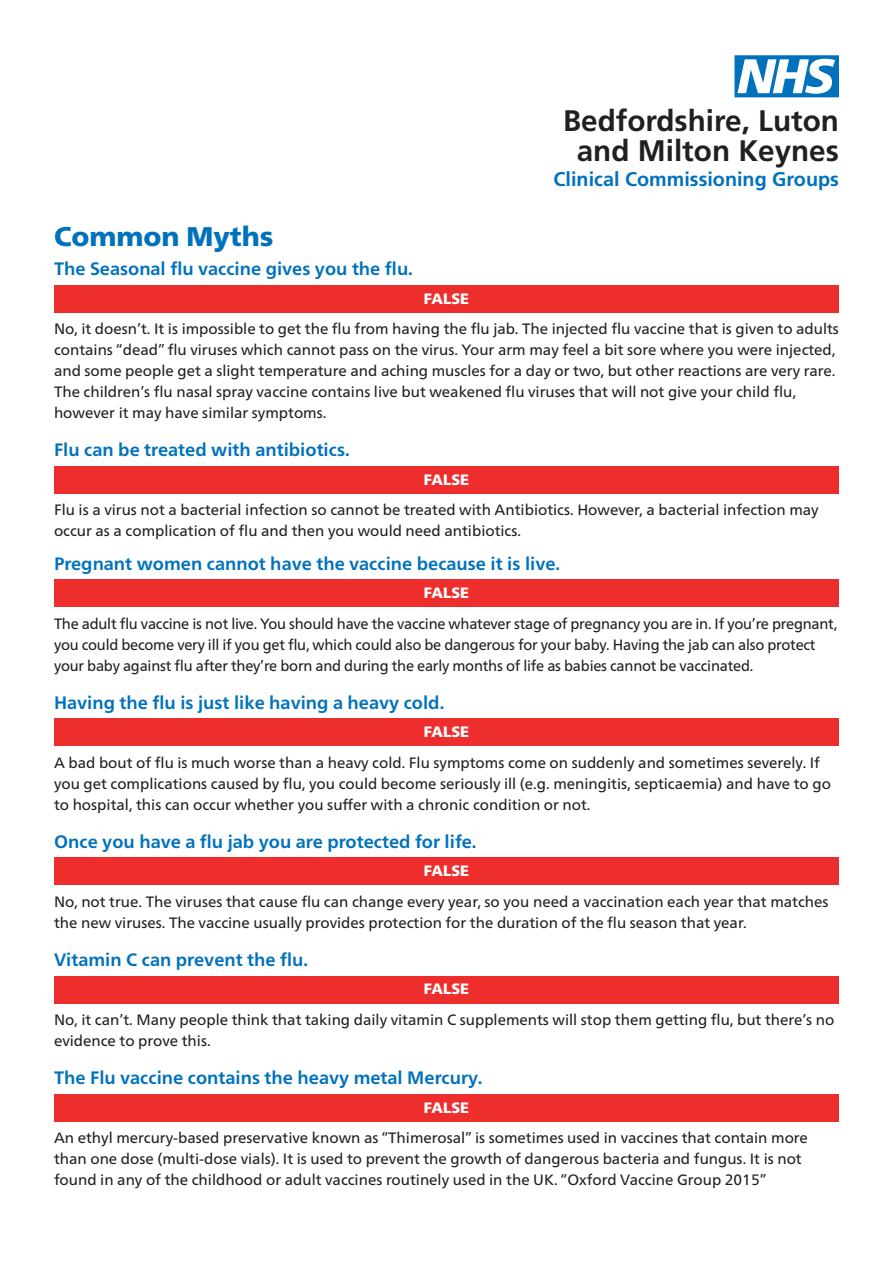
<style>
.page{position:relative;width:893px;height:1263px;background:#fff}
.page>*{position:absolute;margin:0;border:0;box-sizing:border-box;transform-origin:0 0}
.t1{font:700 29.7px/30.2px "Frutiger";color:#231f20;text-align:center}
.t2{font:900 27px "Frutiger Neue LTW1 G";color:#0072bc}
.t3{font:700 19.8px "Frutiger";color:#0072bc}
.t4{font:700 18px "Frutiger Neue LTW1 G";color:#0072bc}
.t5{font:15px/21px "Frutiger Neue LTW1 G";color:#231f20}
.t6{font:900 15px "Frutiger Neue LTW1 G";color:#fff}
</style>
<div class="page">
<div style="left:54px;top:285px;width:785px;height:27px;background:#ee2d2d"></div>
<div style="left:54px;top:466px;width:785px;height:27px;background:#ee2d2d"></div>
<div style="left:54px;top:580px;width:785px;height:27px;background:#ee2d2d"></div>
<div style="left:54px;top:719px;width:785px;height:27px;background:#ee2d2d"></div>
<div style="left:54px;top:858px;width:785px;height:27px;background:#ee2d2d"></div>
<div style="left:54px;top:976px;width:785px;height:27px;background:#ee2d2d"></div>
<div style="left:54px;top:1094px;width:785px;height:27px;background:#ee2d2d"></div>
<svg style="left:734px;top:55px;width:105px;height:42px"></svg>
<p class="t2" style="left:54px;top:220px;width:221px">Common Myths</p>
<p class="t4" style="left:54px;top:258px;width:360px">The Seasonal flu vaccine gives you the flu.</p>
<p class="t1" style="left:563px;top:105px;width:277px">Bedfordshire, Luton and Milton Keynes</p>
<p class="t3" style="left:554px;top:167px;width:287px">Clinical Commissioning Groups</p>
<p class="t6" style="left:424px;top:289px;width:47px">FALSE</p>
<p class="t5" style="left:54px;top:319px;width:786px">No, it doesn’t. It is impossible to get the flu from having the flu jab. The injected flu vaccine that is given to adults contains “dead” flu viruses which cannot pass on the virus. Your arm may feel a bit sore where you were injected, and some people get a slight temperature and aching muscles for a day or two, but other reactions are very rare.</p>
<p class="t5" style="left:54px;top:382px;width:743px">The children’s flu nasal spray vaccine contains live but weakened flu viruses that will not give your child flu, however it may have similar symptoms.</p>
<p class="t4" style="left:54px;top:439px;width:297px">Flu can be treated with antibiotics.</p>
<p class="t6" style="left:424px;top:470px;width:47px">FALSE</p>
<p class="t5" style="left:54px;top:500px;width:766px">Flu is a virus not a bacterial infection so cannot be treated with Antibiotics. However, a bacterial infection may occur as a complication of flu and then you would need antibiotics.</p>
<p class="t4" style="left:54px;top:553px;width:508px">Pregnant women cannot have the vaccine because it is live.</p>
<p class="t6" style="left:424px;top:584px;width:47px">FALSE</p>
<p class="t5" style="left:54px;top:613px;width:785px">The adult flu vaccine is not live. You should have the vaccine whatever stage of pregnancy you are in. If you’re pregnant, you could become very ill if you get flu, which could also be dangerous for your baby. Having the jab can also protect your baby against flu after they’re born and during the early months of life as babies cannot be vaccinated.</p>
<p class="t4" style="left:54px;top:692px;width:392px">Having the flu is just like having a heavy cold.</p>
<p class="t6" style="left:424px;top:723px;width:47px">FALSE</p>
<p class="t5" style="left:54px;top:752px;width:778px">A bad bout of flu is much worse than a heavy cold. Flu symptoms come on suddenly and sometimes severely. If you get complications caused by flu, you could become seriously ill (e.g. meningitis, septicaemia) and have to go to hospital, this can occur whether you suffer with a chronic condition or not.</p>
<p class="t4" style="left:54px;top:831px;width:424px">Once you have a flu jab you are protected for life.</p>
<p class="t6" style="left:424px;top:862px;width:47px">FALSE</p>
<p class="t5" style="left:54px;top:891px;width:776px">No, not true. The viruses that cause flu can change every year, so you need a vaccination each year that matches the new viruses. The vaccine usually provides protection for the duration of the flu season that year.</p>
<p class="t4" style="left:54px;top:949px;width:256px">Vitamin C can prevent the flu.</p>
<p class="t6" style="left:424px;top:980px;width:47px">FALSE</p>
<p class="t5" style="left:54px;top:1009px;width:782px">No, it can’t. Many people think that taking daily vitamin C supplements will stop them getting flu, but there’s no evidence to prove this.</p>
<p class="t4" style="left:54px;top:1067px;width:430px">The Flu vaccine contains the heavy metal Mercury.</p>
<p class="t6" style="left:424px;top:1098px;width:47px">FALSE</p>
<p class="t5" style="left:54px;top:1127px;width:755px">An ethyl mercury-based preservative known as “Thimerosal” is sometimes used in vaccines that contain more than one dose (multi-dose vials). It is used to prevent the growth of dangerous bacteria and fungus. It is not found in any of the childhood or adult vaccines routinely used in the UK. “Oxford Vaccine Group 2015”</p>
</div>
